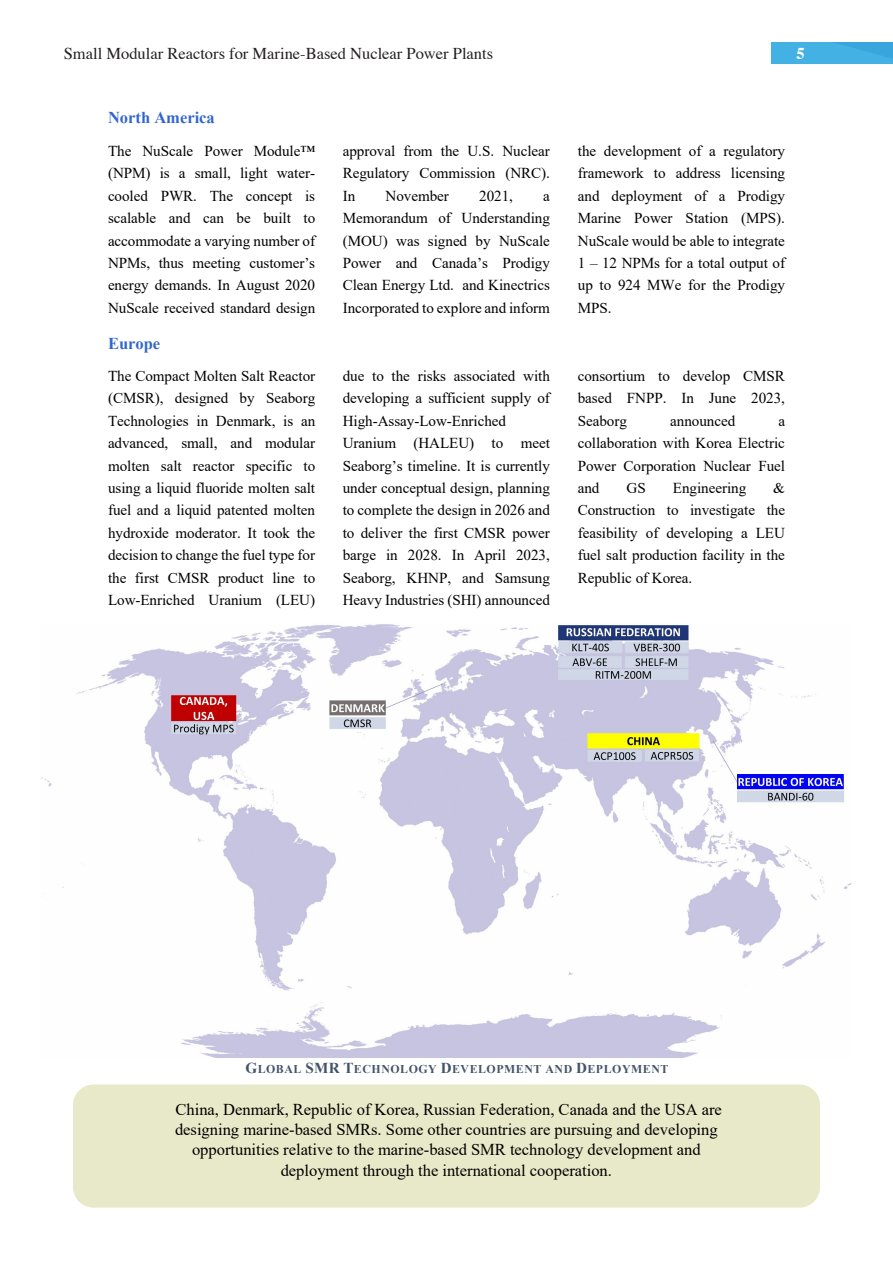
<style>
.page{position:relative;width:893px;height:1263px;background:#fff}
.page>*{position:absolute;margin:0;border:0;box-sizing:border-box;transform-origin:0 0}
.t1{font:16.5px/20.4px "Times New Roman";color:#000;text-align:center}
.t2{font:16.5px "Times";color:#231f20}
.t3{font:700 16.5px "Times New Roman";color:#36c}
.t4{font:700 16.5px "Times";color:#fff}
.t5{font:15.15px/22.5px "Times New Roman";letter-spacing:-.005em;color:#000;text-align:justify}
.t6{font:700 11.85px "Times New Roman";letter-spacing:.045em;color:#44546a}
.s1{font-size:15.15px}
</style>
<div class="page">
<img style="left:40px;top:624px;width:812px;height:434px">
<div style="left:73px;top:1084px;width:747px;height:123px;background:#e8e9c8;border-radius:21px"></div>
<svg style="left:772px;top:43px;width:121px;height:21px;background:#41afe2"></svg>
<p class="t2" style="left:64px;top:38px;width:431px">Small Modular Reactors for Marine-Based Nuclear Power Plants</p>
<p class="t4" style="left:796px;top:38px;width:10px">5</p>
<p class="t3" style="left:108px;top:106px;width:108px">North America</p>
<p class="t5" style="left:108px;top:139px;width:209px">The NuScale Power Module™ (NPM) is a small, light water&shy;cooled PWR. The concept is scalable and can be built to accommodate a varying number of NPMs, thus meeting customer’s energy demands. In August 2020<br>NuScale received standard design</p>
<p class="t5" style="left:343px;top:139px;width:209px">approval from the U.S. Nuclear Regulatory Commission (NRC).<br>In</p>
<p class="t5" style="left:386px;top:184px;width:65px">November</p>
<p class="t5" style="left:479px;top:184px;width:35px">2021,</p>
<p class="t5" style="left:343px;top:184px;width:209px;text-indent:200px">a Memorandum of Understanding (MOU) was signed by NuScale Power and Canada’s Prodigy Clean Energy Ltd. and Kinectrics Incorporated to explore and inform</p>
<p class="t5" style="left:578px;top:139px;width:209px">the development of a regulatory framework to address licensing and deployment of a Prodigy Marine Power Station (MPS).<br>NuScale would be able to integrate 1 – 12 NPMs for a total output of up to 924 MWe for the Prodigy MPS.</p>
<p class="t3" style="left:108px;top:331px;width:54px">Europe</p>
<p class="t5" style="left:108px;top:364px;width:209px">The Compact Molten Salt Reactor (CMSR), designed by Seaborg Technologies in Denmark, is an advanced, small, and modular molten salt reactor specific to using a liquid fluoride molten salt fuel and a liquid patented molten hydroxide moderator. It took the decision to change the fuel type for the first CMSR product line to Low-Enriched Uranium (LEU)</p>
<p class="t5" style="left:343px;top:364px;width:209px;text-align:left">due to the risks associated with developing a sufficient supply of<br>High-Assay-Low-Enriched<br>Uranium (HALEU) to meet<br>Seaborg’s timeline. It is currently under conceptual design, planning to complete the design in 2026 and to deliver the first CMSR power barge in 2028. In April 2023,<br>Seaborg, KHNP, and Samsung<br>Heavy Industries (SHI) announced</p>
<p class="t5" style="left:578px;top:364px;width:209px">consortium to develop CMSR based FNPP. In June 2023, Seaborg</p>
<p class="t5" style="left:670px;top:409px;width:67px">announced</p>
<p class="t5" style="left:578px;top:409px;width:209px;text-indent:201px">a collaboration with Korea Electric Power Corporation Nuclear Fuel and</p>
<p class="t5" style="left:627px;top:476px;width:21px">GS</p>
<p class="t5" style="left:673px;top:476px;width:75px">Engineering</p>
<p class="t5" style="left:578px;top:476px;width:209px;text-indent:195px">&amp; Construction to investigate the feasibility of developing a LEU fuel salt production facility in the Republic of Korea.</p>
<p class="t6" style="left:246px;top:1060px;width:424px"><span class="s1">G</span>LOBAL <span class="s1">SMR T</span>ECHNOLOGY <span class="s1">D</span>EVELOPMENT AND <span class="s1">D</span>EPLOYMENT</p>
<p class="t1" style="left:175px;top:1098px;width:548px">China, Denmark, Republic of Korea, Russian Federation, Canada and the USA are designing marine-based SMRs. Some other countries are pursuing and developing opportunities relative to the marine-based SMR technology development and deployment through the international cooperation.</p>
</div>
